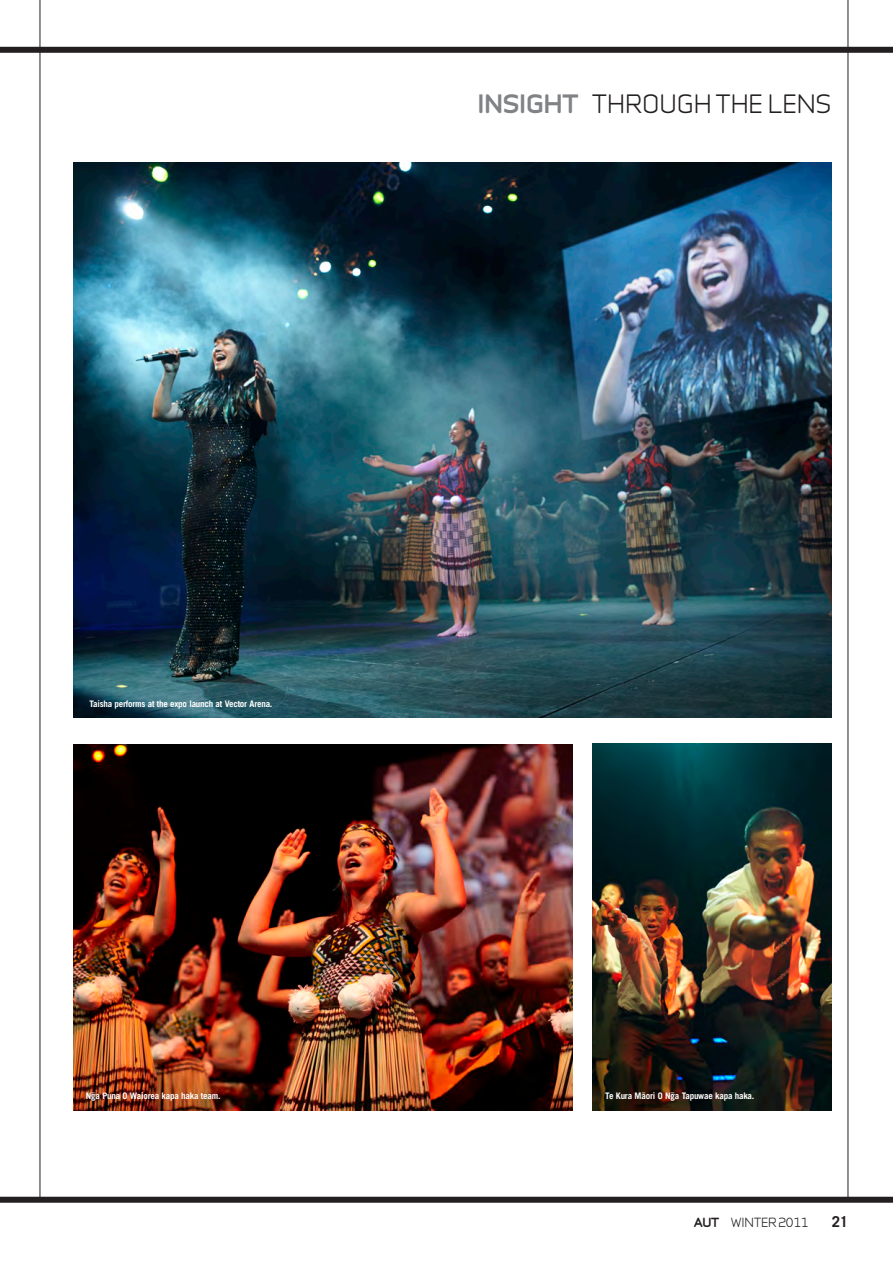
<style>
.page{position:relative;width:893px;height:1268px;background:#fff}
.page>*{position:absolute;margin:0;border:0;box-sizing:border-box;transform-origin:0 0}
.t1{font:24px "Infinity C Medium";color:#231f20}
.t2{font:700 15px "Trade Gothic";color:#231f20}
.t3{font:12px "Infinity T Medium";letter-spacing:-.02em;color:#231f20}
.t4{font:700 9px "Trade Gothic LT Pro";letter-spacing:-.025em;color:#fff}
.s1{font-family:"Infinity ST Extra";font-weight:700;color:#808285}
.s2{font-family:"Infinity C Extra";font-weight:700}
</style>
<div class="page">
<hr style="left:847px;top:0;width:1px;height:1200px;background:#231f20">
<hr style="left:40px;top:0;width:1px;height:1197px;background:#231f20">
<div style="left:0;top:1197px;width:892px;height:6px;background:#231f20"></div>
<div style="left:0;top:47px;width:892px;height:6px;background:#231f20"></div>
<img style="left:74px;top:745px;width:498px;height:366px">
<img style="left:592px;top:744px;width:239px;height:367px">
<img style="left:74px;top:163px;width:757px;height:555px">
<h1 class="t1" style="left:477px;top:86px;width:355px"><span class="s1">insight</span> THROUGH THE LENS</h1>
<p class="t4" style="left:89px;top:698px;width:184px">Taisha performs at the expo launch at Vector Arena.</p>
<p class="t4" style="left:86px;top:1090px;width:136px">N¯ga Puna O Waiorea kapa haka team.</p>
<p class="t4" style="left:605px;top:1090px;width:151px">Te Kura M¯aori O N¯ga Tapuwae kapa haka.</p>
<h3 class="t3" style="left:693px;top:1214px;width:116px"><span class="s2">AUT</span> WINTER 2011</h3>
<h2 class="t2" style="left:831px;top:1212px;width:18px">21</h2>
</div>
